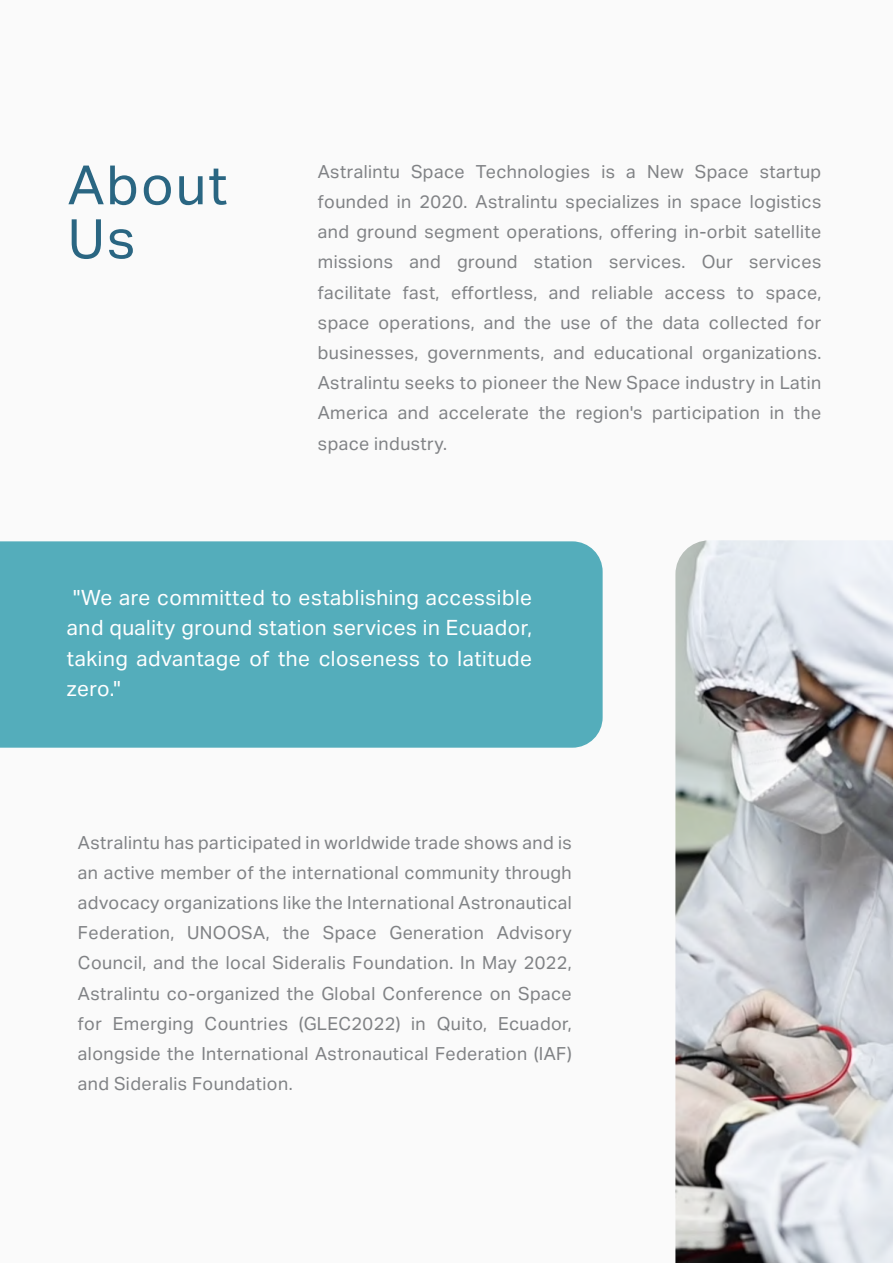
<style>
.page{position:relative;width:893px;height:1263px;background:#fafafa}
.page>*{position:absolute;margin:0;border:0;box-sizing:border-box;transform-origin:0 0}
.t1{font:54.15px/53.7px "Aktiv Grotesk Trial";letter-spacing:.04em;color:#2a6682}
.t2{font:21px/30.3px "Aktiv Grotesk Trial";letter-spacing:.02em;color:#fff;text-align:justify}
.t3{font:18px/30.2px "Aktiv Grotesk Trial";letter-spacing:.02em;color:#808285;text-align:justify}
</style>
<div class="page">
<div style="left:0;top:541px;width:603px;height:207px;background:#54adbb"></div>
<img style="left:675px;top:540px;width:218px;height:723px">
<h1 class="t1" style="left:68px;top:159px;width:161px">About<br>Us</h1>
<p class="t3" style="left:318px;top:156px;width:505px">Astralintu Space Technologies is a New Space startup founded in 2020. Astralintu specializes in space logistics and ground segment operations, offering in-orbit satellite missions and ground station services. Our services facilitate fast, effortless, and reliable access to space, space operations, and the use of the data collected for businesses, governments, and educational organizations.<br>Astralintu seeks to pioneer the New Space industry in Latin America and accelerate the region's participation in the space industry.</p>
<p class="t2" style="left:67px;top:583px;width:467px">"We are committed to establishing accessible and quality ground station services in Ecuador, taking advantage of the closeness to latitude zero."</p>
<p class="t3" style="left:78px;top:827px;width:495px">Astralintu has participated in worldwide trade shows and is an active member of the international community through advocacy organizations like the International Astronautical Federation, UNOOSA, the Space Generation Advisory Council, and the local Sideralis Foundation. In May 2022, Astralintu co-organized the Global Conference on Space for Emerging Countries (GLEC2022) in Quito, Ecuador, alongside the International Astronautical Federation (IAF) and Sideralis Foundation.</p>
</div>
